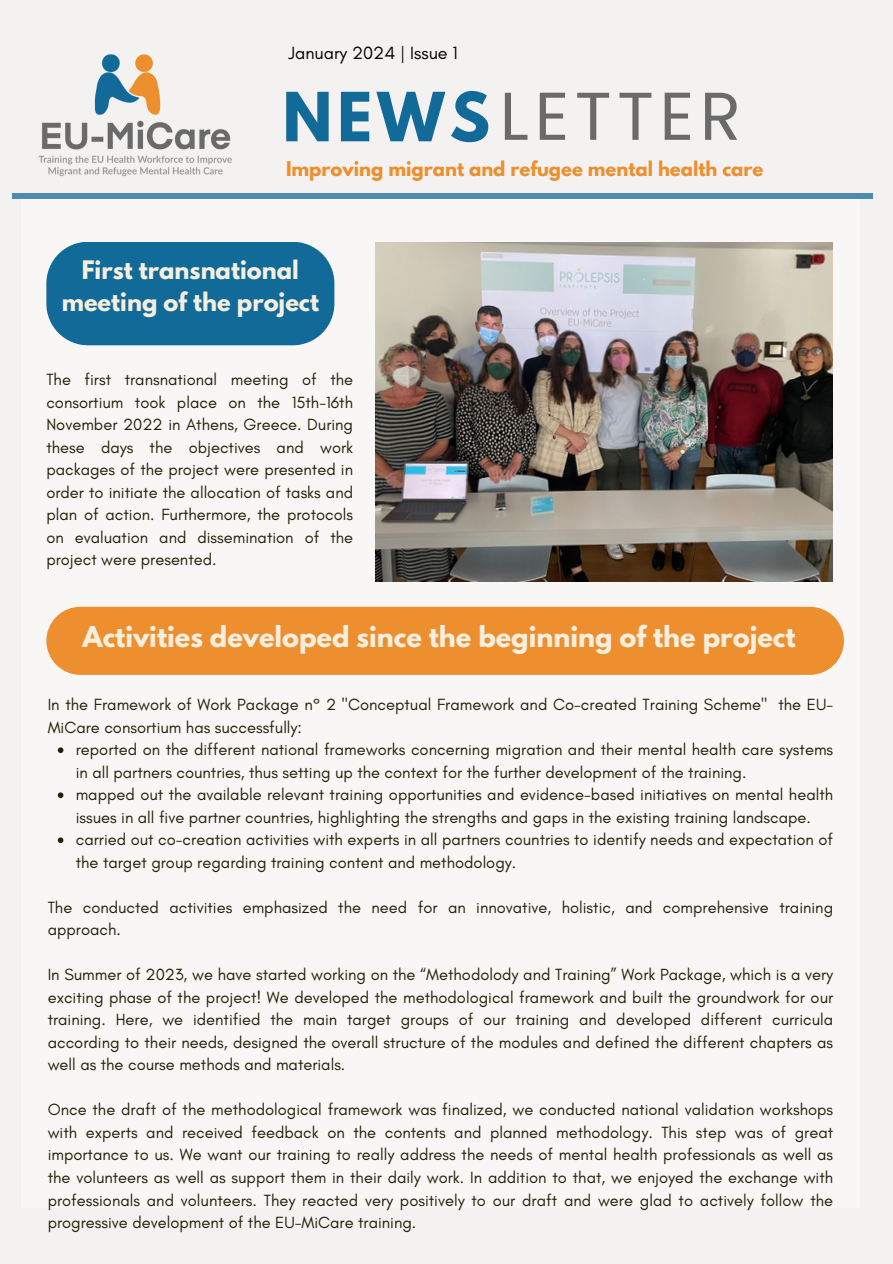
<style>
.page{position:relative;width:893px;height:1264px;background:#fff}
.page>*{position:absolute;margin:0;border:0;box-sizing:border-box;transform-origin:0 0}
.t1{font:67.5px "Poppins";letter-spacing:.085em;color:#6a6a6a}
.t2{font:700 60px "League Spartan";color:#116a98}
.t3{font:700 25.65px "League Spartan";color:#f6eedf}
.t4{font:700 22.65px/31.5px "League Spartan";color:#f6eedf;text-align:center}
.t5{font:700 18px "League Spartan";color:#ed8f2e}
.t6{font:18px "Glacial Indifference";color:#000}
.t7{font:16.5px/22.5px "Glacial Indifference";color:#212107}
</style>
<div class="page">
<div style="left:0;top:0;width:892px;height:1263px;background:#f4f2f0"></div>
<div style="left:21px;top:200px;width:838px;height:1008px;background:#f8f7f6"></div>
<div style="left:46px;top:242px;width:288px;height:103px;background:#116a98"></div>
<img style="left:375px;top:242px;width:457px;height:339px">
<div style="left:46px;top:606px;width:797px;height:69px;background:#ed8f2e"></div>
<svg style="left:58px;top:747px;width:5px;height:6px"></svg>
<svg style="left:58px;top:792px;width:5px;height:6px"></svg>
<svg style="left:58px;top:837px;width:5px;height:6px"></svg>
<img style="left:38px;top:54px;width:194px;height:123px">
<div style="left:12px;top:193px;width:860px;height:6px;background:#4c8daf"></div>
<p class="t6" style="left:288px;top:41px;width:171px">January 2024 | Issue 1</p>
<p class="t2" style="left:282px;top:87px;width:209px">NEWS</p>
<p class="t1" style="left:499px;top:69px;width:243px">LETTER</p>
<p class="t5" style="left:286px;top:159px;width:479px">Improving migrant and refugee mental health care</p>
<p class="t4" style="left:62px;top:257px;width:259px">First transnational meeting of the project</p>
<h1 class="t7" style="left:46px;top:368px;width:308px;text-align:justify">The first transnational meeting of the consortium took place on the 15th-16th November 2022 in Athens, Greece. During these days the objectives and work packages of the project were presented in order to initiate the allocation of tasks and plan of action. Furthermore, the protocols on evaluation and dissemination of the project were presented.</h1>
<h2 class="t3" style="left:83px;top:623px;width:714px">Activities developed since the beginning of the project</h2>
<h5 class="t7" style="left:48px;top:693px;width:787px">In the Framework of Work Package n° 2 "Conceptual Framework and Co-created Training Scheme" the EU-<br>MiCare consortium has successfully:</h5>
<h4 class="t7" style="left:76px;top:738px;width:759px">reported on the different national frameworks concerning migration and their mental health care systems in all partners countries, thus setting up the context for the further development of the training.</h4>
<p class="t7" style="left:76px;top:783px;width:759px">mapped out the available relevant training opportunities and evidence-based initiatives on mental health issues in all five partner countries, highlighting the strengths and gaps in the existing training landscape.</p>
<p class="t7" style="left:76px;top:828px;width:759px">carried out co-creation activities with experts in all partners countries to identify needs and expectation of the target group regarding training content and methodology.</p>
<h3 class="t7" style="left:48px;top:895px;width:787px">The conducted activities emphasized the need for an innovative, holistic, and comprehensive training approach.</h3>
<p class="t7" style="left:48px;top:963px;width:787px;text-align:justify">In Summer of 2023, we have started working on the “Methodolody and Training” Work Package, which is a very exciting phase of the project! We developed the methodological framework and built the groundwork for our training. Here, we identified the main target groups of our training and developed different curricula according to their needs, designed the overall structure of the modules and defined the different chapters as well as the course methods and materials.</p>
<p class="t7" style="left:48px;top:1098px;width:787px;text-align:justify">Once the draft of the methodological framework was finalized, we conducted national validation workshops with experts and received feedback on the contents and planned methodology. This step was of great importance to us. We want our training to really address the needs of mental health professionals as well as the volunteers as well as support them in their daily work. In addition to that, we enjoyed the exchange with professionals and volunteers. They reacted very positively to our draft and were glad to actively follow the progressive development of the EU-MiCare training.</p>
</div>
